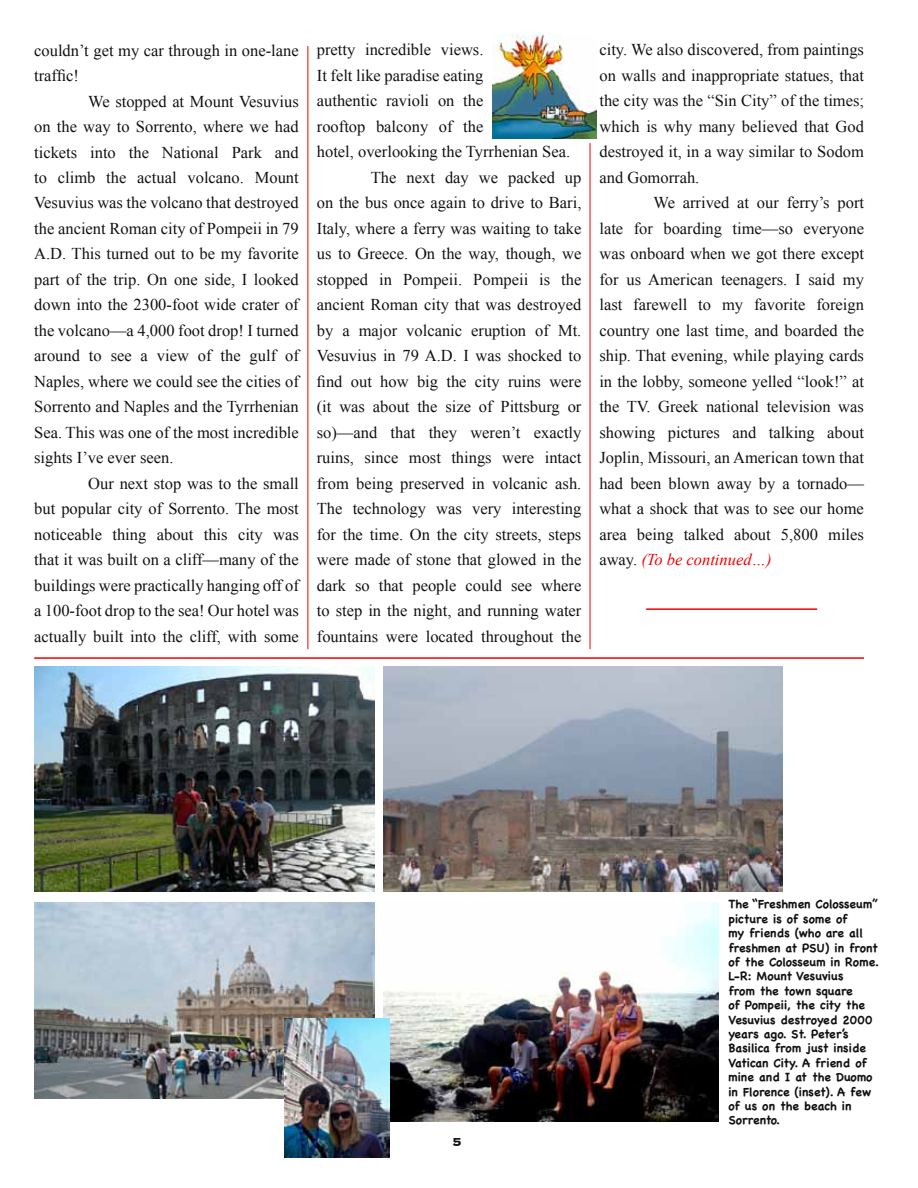
<style>
.page{position:relative;width:918px;height:1188px;background:#fff}
.page>*{position:absolute;margin:0;border:0;box-sizing:border-box;transform-origin:0 0}
.t1{font:16.5px/25.5px "Times New Roman";color:#121212;text-align:justify}
.t2{font:700 15px "Copperplate";color:#121212}
.t3{font:700 12px/14.4px "Chalkboard";color:#121212}
.s1{font-style:italic;color:#f00203}
</style>
<div class="page">
<img style="left:383px;top:667px;width:400px;height:225px">
<img style="left:383px;top:903px;width:335px;height:218px">
<hr style="left:308px;top:46px;width:1px;height:603px;background:#f00203">
<hr style="left:590px;top:143px;width:1px;height:506px;background:#f00203">
<img style="left:493px;top:34px;width:104px;height:104px">
<hr style="left:646px;top:608px;width:171px;height:2px;background:#f00203">
<hr style="left:34px;top:657px;width:830px;height:2px;background:#f00203">
<img style="left:34px;top:667px;width:340px;height:225px">
<img style="left:34px;top:903px;width:340px;height:195px">
<img style="left:284px;top:1018px;width:105px;height:140px">
<p class="t1" style="left:34px;top:37px;width:266px">couldn’t get my car through in one-lane traffic!</p>
<p class="t1" style="left:34px;top:88px;width:266px;text-indent:54px">We stopped at Mount Vesuvius on the way to Sorrento, where we had tickets into the National Park and to climb the actual volcano. Mount Vesuvius was the volcano that destroyed the ancient Roman city of Pompeii in 79<br>A.D. This turned out to be my favorite part of the trip. On one side, I looked down into the 2300-foot wide crater of the volcano—a 4,000 foot drop! I turned around to see a view of the gulf of Naples, where we could see the cities of Sorrento and Naples and the Tyrrhenian Sea. This was one of the most incredible sights I’ve ever seen.</p>
<p class="t1" style="left:34px;top:470px;width:266px;text-indent:54px">Our next stop was to the small but popular city of Sorrento. The most noticeable thing about this city was that it was built on a cliff—many of the buildings were practically hanging off of a 100-foot drop to the sea! Our hotel was actually built into the cliff, with some</p>
<p class="t1" style="left:317px;top:37px;width:168px">pretty incredible views.</p>
<p class="t1" style="left:317px;top:62px;width:168px">It felt like paradise eating</p>
<p class="t1" style="left:317px;top:88px;width:168px">authentic ravioli on the</p>
<p class="t1" style="left:317px;top:113px;width:168px">rooftop balcony of the</p>
<p class="t1" style="left:317px;top:139px;width:255px">hotel, overlooking the Tyrrhenian Sea.</p>
<p class="t1" style="left:371px;top:164px;width:212px">The next day we packed up</p>
<p class="t1" style="left:317px;top:190px;width:266px">on the bus once again to drive to Bari,</p>
<p class="t1" style="left:317px;top:215px;width:266px">Italy, where a ferry was waiting to take</p>
<p class="t1" style="left:317px;top:241px;width:266px">us to Greece. On the way, though, we</p>
<p class="t1" style="left:317px;top:266px;width:266px">stopped in Pompeii. Pompeii is the</p>
<p class="t1" style="left:317px;top:292px;width:266px">ancient Roman city that was destroyed</p>
<p class="t1" style="left:317px;top:317px;width:266px">by a major volcanic eruption of Mt.</p>
<p class="t1" style="left:317px;top:343px;width:266px">Vesuvius in 79 A.D. I was shocked to</p>
<p class="t1" style="left:317px;top:368px;width:266px">find out how big the city ruins were</p>
<p class="t1" style="left:317px;top:394px;width:266px">(it was about the size of Pittsburg or</p>
<p class="t1" style="left:317px;top:419px;width:266px">so)—and that they weren’t exactly</p>
<p class="t1" style="left:317px;top:445px;width:266px">ruins, since most things were intact</p>
<p class="t1" style="left:317px;top:470px;width:266px">from being preserved in volcanic ash.</p>
<p class="t1" style="left:317px;top:496px;width:266px">The technology was very interesting</p>
<p class="t1" style="left:317px;top:521px;width:266px">for the time. On the city streets, steps</p>
<p class="t1" style="left:317px;top:547px;width:266px">were made of stone that glowed in the</p>
<p class="t1" style="left:317px;top:572px;width:266px">dark so that people could see where</p>
<p class="t1" style="left:317px;top:598px;width:266px">to step in the night, and running water</p>
<p class="t1" style="left:317px;top:623px;width:266px">fountains were located throughout the</p>
<p class="t1" style="left:599px;top:37px;width:266px">city. We also discovered, from paintings on walls and inappropriate statues, that the city was the “Sin City” of the times; which is why many believed that God destroyed it, in a way similar to Sodom and Gomorrah.</p>
<p class="t1" style="left:599px;top:190px;width:266px;text-indent:54px">We arrived at our ferry’s port late for boarding time—so everyone was onboard when we got there except for us American teenagers. I said my last farewell to my favorite foreign country one last time, and boarded the ship. That evening, while playing cards in the lobby, someone yelled “look!” at the TV. Greek national television was showing pictures and talking about Joplin, Missouri, an American town that had been blown away by a tornado— what a shock that was to see our home area being talked about 5,800 miles away. <span class="s1">(To be continued…)</span></p>
<p class="t2" style="left:452px;top:1133px;width:11px">5</p>
<p class="t3" style="left:728px;top:897px;width:152px">The “Freshmen Colosseum” picture is of some of<br>my friends (who are all freshmen at PSU) in front of the Colosseum in Rome.<br>L-R: Mount Vesuvius<br>from the town square<br>of Pompeii, the city the<br>Vesuvius destroyed 2000 years ago. St. Peter’s<br>Basilica from just inside<br>Vatican City. A friend of mine and I at the Duomo in Florence (inset). A few of us on the beach in<br>Sorrento.</p>
</div>
